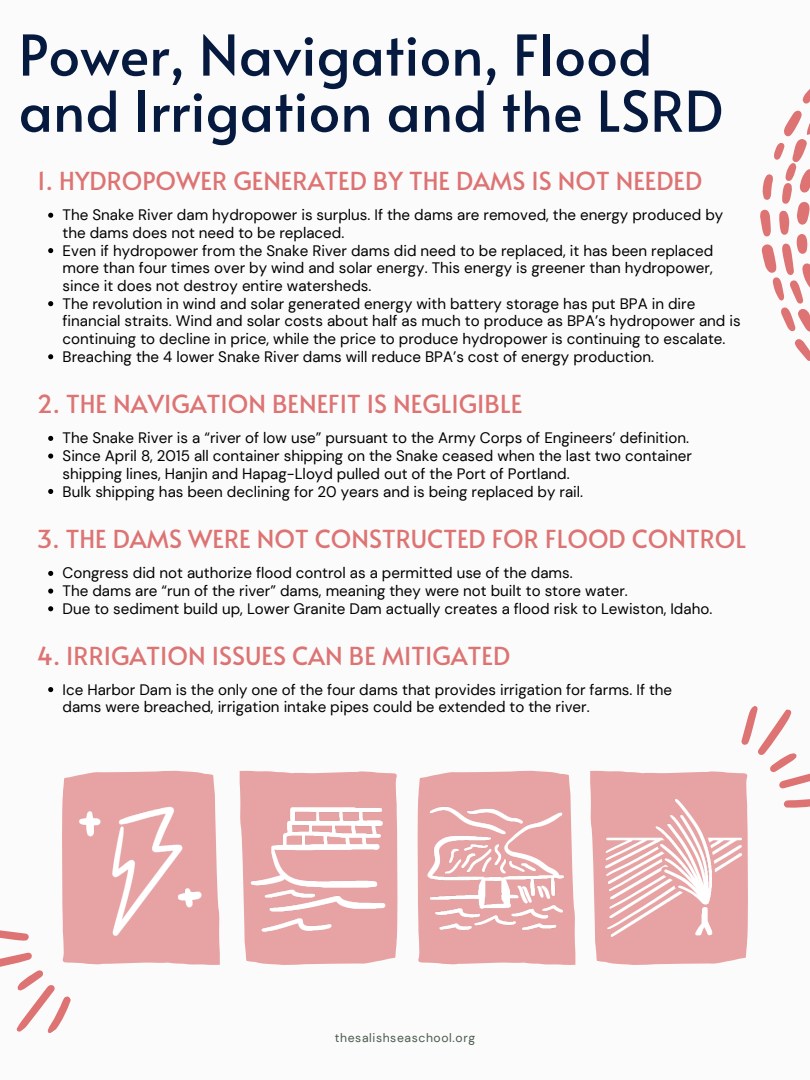
<style>
.page{position:relative;width:810px;height:1080px;background:#fbfbfb}
.page>*{position:absolute;margin:0;border:0;box-sizing:border-box;transform-origin:0 0}
.t1{font:56.12px/56.1px "Alata";color:#061a40}
.t2{font:24.81px "Alata";color:#dd7373}
.t3{font:15.19px/17.7px "DM Sans";color:#000}
.t4{font:12.19px "DM Sans";letter-spacing:.05em;color:#49594c}
</style>
<div class="page">
<svg style="left:760px;top:89px;width:50px;height:272px"></svg>
<svg style="left:0;top:771px;width:220px;height:262px"></svg>
<svg style="left:417px;top:771px;width:158px;height:194px;background:#e9afaf"></svg>
<svg style="left:240px;top:771px;width:158px;height:194px;background:#e9adad"></svg>
<svg style="left:48px;top:213px;width:5px;height:5px"></svg>
<svg style="left:48px;top:248px;width:5px;height:5px"></svg>
<svg style="left:48px;top:301px;width:5px;height:5px"></svg>
<svg style="left:48px;top:354px;width:5px;height:5px"></svg>
<svg style="left:48px;top:436px;width:5px;height:5px"></svg>
<svg style="left:48px;top:454px;width:5px;height:5px"></svg>
<svg style="left:48px;top:489px;width:5px;height:5px"></svg>
<svg style="left:48px;top:571px;width:5px;height:5px"></svg>
<svg style="left:48px;top:589px;width:5px;height:5px"></svg>
<svg style="left:48px;top:606px;width:5px;height:5px"></svg>
<svg style="left:48px;top:687px;width:5px;height:5px"></svg>
<svg style="left:590px;top:706px;width:220px;height:259px"></svg>
<img style="left:596px;top:790px;width:152px;height:156px">
<img style="left:425px;top:790px;width:143px;height:156px">
<img style="left:248px;top:796px;width:142px;height:144px">
<img style="left:71px;top:796px;width:140px;height:153px">
<p class="t1" style="left:19px;top:25px;width:706px">Power, Navigation, Flood and Irrigation and the LSRD</p>
<p class="t2" style="left:37px;top:163px;width:667px">1. HYDROPOWER GENERATED BY THE DAMS IS NOT NEEDED</p>
<p class="t3" style="left:63px;top:206px;width:662px">The Snake River dam hydropower is surplus. If the dams are removed, the energy produced by the dams does not need to be replaced.</p>
<p class="t3" style="left:63px;top:242px;width:652px;text-align:justify">Even if hydropower from the Snake River dams did need to be replaced, it has been replaced more than four times over by wind and solar energy. This energy is greener than hydropower, since it does not destroy entire watersheds.</p>
<p class="t3" style="left:63px;top:295px;width:680px">The revolution in wind and solar generated energy with battery storage has put BPA in dire financial straits. Wind and solar costs about half as much to produce as BPA’s hydropower and is continuing to decline in price, while the price to produce hydropower is continuing to escalate.</p>
<p class="t3" style="left:63px;top:348px;width:593px">Breaching the 4 lower Snake River dams will reduce BPA’s cost of energy production.</p>
<p class="t2" style="left:37px;top:386px;width:487px">2. THE NAVIGATION BENEFIT IS NEGLIGIBLE</p>
<p class="t3" style="left:63px;top:429px;width:628px">The Snake River is a “river of low use” pursuant to the Army Corps of Engineers’ definition.</p>
<p class="t3" style="left:63px;top:447px;width:631px">Since April 8, 2015 all container shipping on the Snake ceased when the last two container shipping lines, Hanjin and Hapag-Lloyd pulled out of the Port of Portland.</p>
<p class="t3" style="left:63px;top:482px;width:522px">Bulk shipping has been declining for 20 years and is being replaced by rail.</p>
<p class="t2" style="left:37px;top:521px;width:711px">3. THE DAMS WERE NOT CONSTRUCTED FOR FLOOD CONTROL</p>
<p class="t3" style="left:63px;top:564px;width:512px">Congress did not authorize flood control as a permitted use of the dams.</p>
<p class="t3" style="left:63px;top:582px;width:567px">The dams are “run of the river” dams, meaning they were not built to store water.</p>
<p class="t3" style="left:63px;top:600px;width:651px">Due to sediment build up, Lower Granite Dam actually creates a flood risk to Lewiston, Idaho.</p>
<p class="t2" style="left:37px;top:637px;width:475px">4. IRRIGATION ISSUES CAN BE MITIGATED</p>
<p class="t3" style="left:63px;top:681px;width:611px">Ice Harbor Dam is the only one of the four dams that provides irrigation for farms. If the dams were breached, irrigation intake pipes could be extended to the river.</p>
<p class="t4" style="left:335px;top:1030px;width:142px">thesalishseaschool.org</p>
</div>
